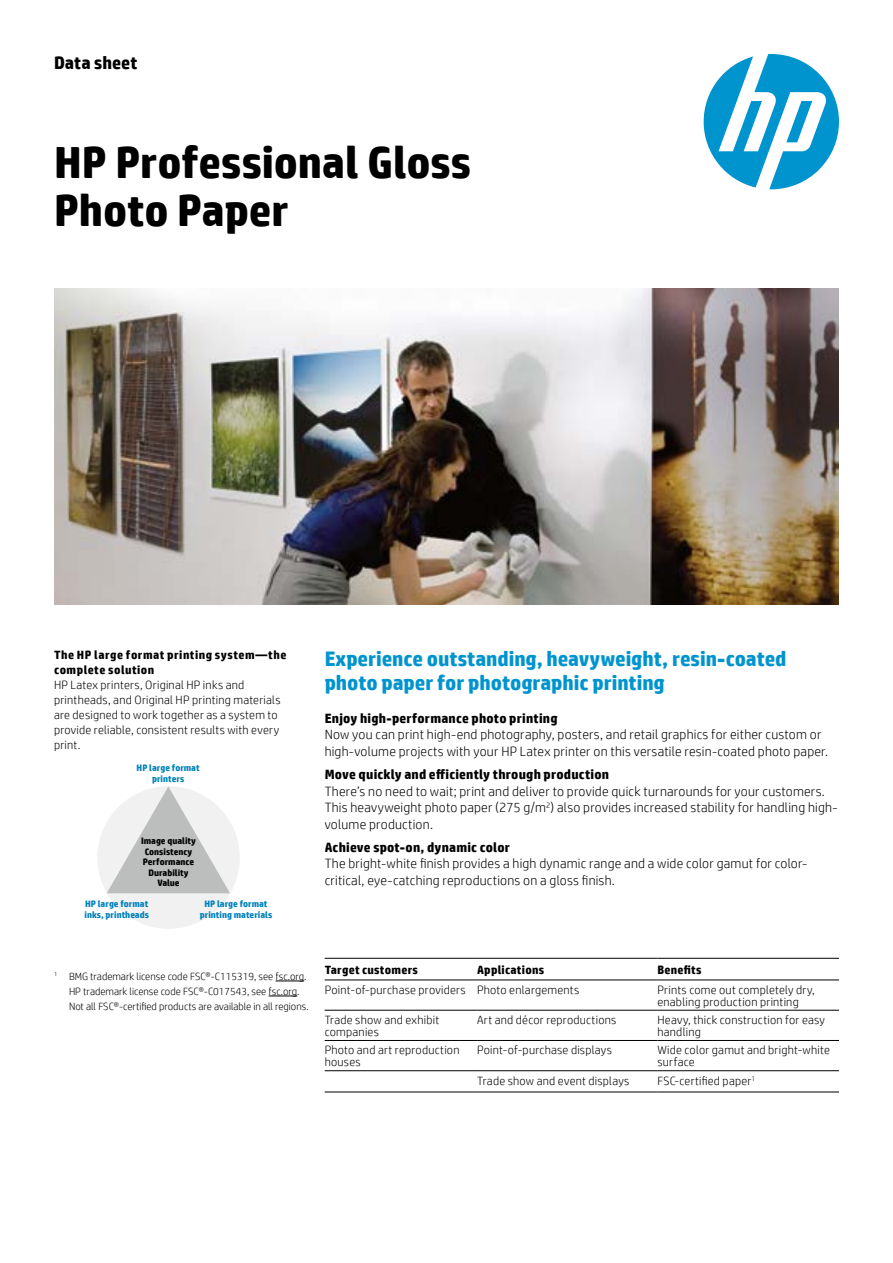
<style>
.page{position:relative;width:893px;height:1263px;background:#fff}
.page>*{position:absolute;margin:0;border:0;box-sizing:border-box;transform-origin:0 0}
.t1{font:700 45px/48px "HP Simplified";letter-spacing:-.005em;color:#000}
.t2{font:700 21px/24px "HP Simplified";letter-spacing:-.005em;color:#0094cf}
.t3{font:700 18px "HP Simplified";color:#000}
.t4{font:300 13.5px/16.5px "HP Simplified";letter-spacing:.015em;color:#000}
.t5{font:700 13.5px "HP Simplified";letter-spacing:.015em;color:#000}
.t6{font:300 12px/12px "HP Simplified";letter-spacing:.02em;color:#000}
.t7{font:700 12px/15px "HP Simplified";letter-spacing:.04em;color:#000}
.t8{font:700 12px "HP Simplified";letter-spacing:.02em;color:#000}
.t9{font:300 10.5px/15px "HP Simplified";color:#000}
.t10{font:700 9.3px/11.1px "HP Simplified";color:#0081bb}
.t11{font:700 9.3px/10.6px "HP Simplified";color:#000;text-align:center}
.t12{font:700 9.3px/11.1px "HP Simplified";color:#0083b5;text-align:center}
</style>
<div class="page">
<img style="left:54px;top:289px;width:785px;height:315px">
<svg style="left:704px;top:54px;width:135px;height:135px"></svg>
<hr style="left:325px;top:958px;width:152px;height:1px;background:#000">
<hr style="left:477px;top:958px;width:180px;height:1px;background:#000">
<hr style="left:657px;top:958px;width:182px;height:1px;background:#000">
<hr style="left:325px;top:980px;width:152px;height:1px;background:#000">
<hr style="left:477px;top:980px;width:180px;height:1px;background:#000">
<hr style="left:657px;top:980px;width:182px;height:1px;background:#000">
<hr style="left:325px;top:1010px;width:152px;height:1px;background:#000">
<hr style="left:477px;top:1010px;width:180px;height:1px;background:#000">
<hr style="left:657px;top:1010px;width:182px;height:1px;background:#000">
<hr style="left:325px;top:1040px;width:152px;height:1px;background:#000">
<hr style="left:477px;top:1040px;width:180px;height:1px;background:#000">
<hr style="left:657px;top:1040px;width:182px;height:1px;background:#000">
<hr style="left:325px;top:1070px;width:152px;height:1px;background:#000">
<hr style="left:477px;top:1070px;width:180px;height:1px;background:#000">
<hr style="left:657px;top:1070px;width:182px;height:1px;background:#000">
<hr style="left:325px;top:1092px;width:152px;height:1px;background:#000">
<hr style="left:477px;top:1092px;width:180px;height:1px;background:#000">
<hr style="left:657px;top:1092px;width:182px;height:1px;background:#000">
<div style="left:97px;top:786px;width:143px;height:143px;background:#f1f1f1;border-radius:50%"></div>
<svg style="left:107px;top:786px;width:123px;height:107px"></svg>
<svg style="left:276px;top:980px;width:28px;height:1px"></svg>
<svg style="left:269px;top:995px;width:28px;height:1px"></svg>
<h3 class="t3" style="left:54px;top:51px;width:85px">Data sheet</h3>
<h1 class="t1" style="left:54px;top:139px;width:419px">HP Professional Gloss<br>Photo Paper</h1>
<p class="t7" style="left:54px;top:647px;width:234px">The HP large format printing system—the complete solution</p>
<p class="t6" style="left:54px;top:677px;width:228px;line-height:15px">HP Latex printers, Original HP inks and printheads, and Original HP printing materials are designed to work together as a system to provide reliable, consistent results with every print.</p>
<p class="t12" style="left:137px;top:762px;width:65px">HP large format printers</p>
<p class="t11" style="left:141px;top:835px;width:57px">Image quality<br>Consistency<br>Performance<br>Durability<br>Value</p>
<p class="t10" style="left:85px;top:898px;width:66px">HP large format inks, printheads</p>
<p class="t10" style="left:200px;top:898px;width:74px;text-align:center">HP large format printing materials</p>
<h2 class="t2" style="left:325px;top:647px;width:463px">Experience outstanding, heavyweight, resin-coated photo paper for photographic printing</h2>
<p class="t5" style="left:325px;top:709px;width:234px">Enjoy high-performance photo printing</p>
<p class="t4" style="left:325px;top:726px;width:505px">Now you can print high-end photography, posters, and retail graphics for either custom or high-volume projects with your HP Latex printer on this versatile resin-coated photo paper.</p>
<p class="t5" style="left:325px;top:766px;width:286px">Move quickly and efficiently through production</p>
<p class="t4" style="left:325px;top:782px;width:514px">There’s no need to wait; print and deliver to provide quick turnarounds for your customers.<br>This heavyweight photo paper (275 g/m<sup>2</sup>) also provides increased stability for handling high&shy;volume production.</p>
<p class="t5" style="left:325px;top:838px;width:187px">Achieve spot-on, dynamic color</p>
<p class="t4" style="left:325px;top:855px;width:484px">The bright-white finish provides a high dynamic range and a wide color gamut for color&shy;critical, eye-catching reproductions on a gloss finish.</p>
<p class="t9" style="left:69px;top:968px;width:241px;text-indent:-15px"><sup>1</sup> BMG trademark license code FSC®-C115319, see fsc.org.<br>HP trademark license code FSC®-C017543, see fsc.org.<br>Not all FSC®-certified products are available in all regions.</p>
<p class="t8" style="left:325px;top:962px;width:95px">Target customers</p>
<p class="t8" style="left:477px;top:962px;width:69px">Applications</p>
<p class="t7" style="left:657px;top:962px;width:46px">Benefits</p>
<p class="t6" style="left:325px;top:983px;width:256px">Point-of-purchase providers Photo enlargements</p>
<p class="t6" style="left:657px;top:983px;width:159px">Prints come out completely dry, enabling production printing</p>
<p class="t6" style="left:325px;top:1014px;width:116px">Trade show and exhibit companies</p>
<p class="t6" style="left:477px;top:1014px;width:141px">Art and décor reproductions</p>
<p class="t6" style="left:657px;top:1014px;width:169px">Heavy, thick construction for easy handling</p>
<p class="t6" style="left:325px;top:1044px;width:136px">Photo and art reproduction houses</p>
<p class="t6" style="left:477px;top:1044px;width:136px">Point-of-purchase displays</p>
<p class="t6" style="left:657px;top:1044px;width:174px">Wide color gamut and bright-white surface</p>
<p class="t6" style="left:477px;top:1074px;width:154px">Trade show and event displays</p>
<p class="t6" style="left:657px;top:1074px;width:99px">FSC-certified paper<sup>1</sup></p>
</div>
